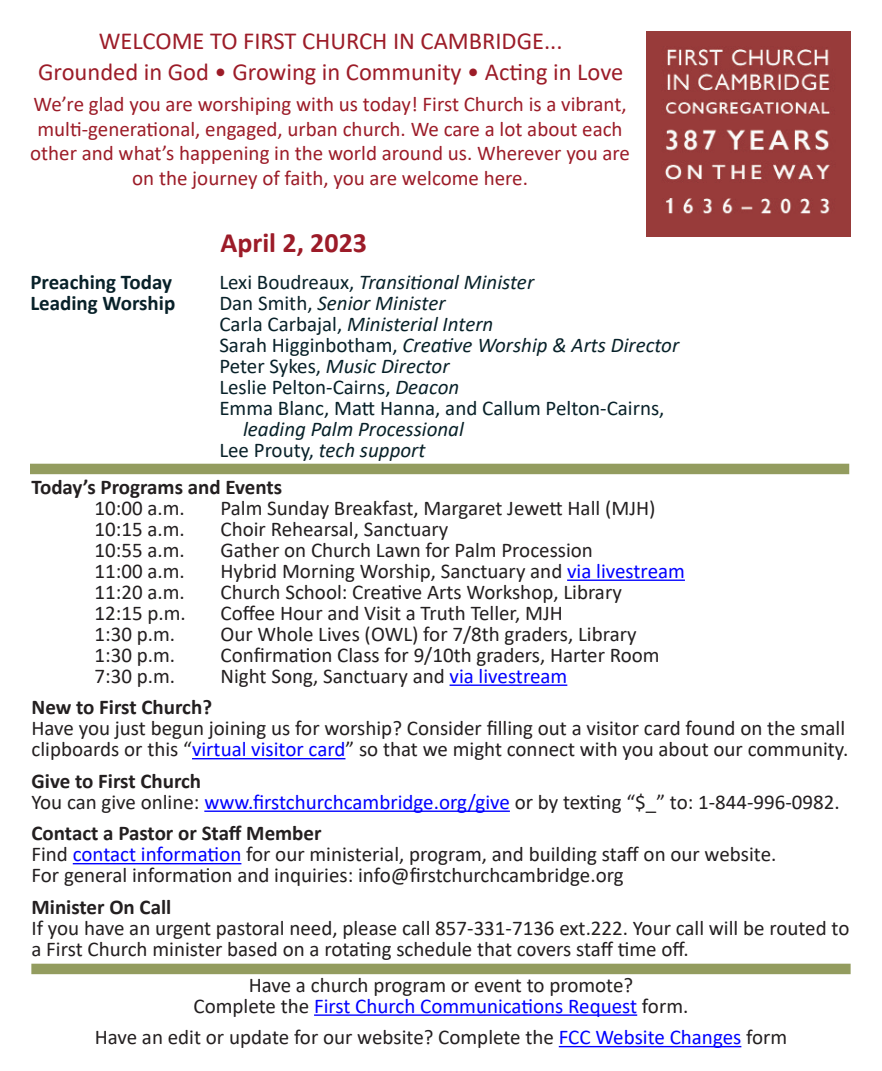
<style>
.page{position:relative;width:882px;height:1071px;background:#fff}
.page>*{position:absolute;margin:0;border:0;box-sizing:border-box;transform-origin:0 0}
.Paragraph_Style_1{font:700 28px "Calibri";color:#9c1b28}
.t1{font:24.5px "Calibri";color:#9c1c28}
.Paragraph_Style_1-2{font:21px/21px "Calibri";color:#231f20}
.t2{font:21px "Calibri";color:#9c1c28}
.t3{font:italic 21px "Calibri";color:#082129}
.Paragraph_Style_1-3{font:700 21px "Calibri";color:#231f20}
.t4{font:21px "Calibri";color:#082129}
.Paragraph_Style_1-4{font:21px "Calibri";color:#00f}
.t5{font:700 21px "Calibri";color:#082129}
.s1{font-style:normal}
.s2{font-style:italic}
.s3{color:#00f}
.s4{color:#231f20}
</style>
<div class="page">
<hr style="left:567px;top:580px;width:118px;height:1px;background:#00f">
<hr style="left:450px;top:685px;width:117px;height:1px;background:#00f">
<hr style="left:192px;top:758px;width:153px;height:1px;background:#00f">
<hr style="left:204px;top:811px;width:306px;height:1px;background:#00f">
<hr style="left:73px;top:863px;width:168px;height:1px;background:#00f">
<div style="left:30px;top:464px;width:819px;height:10px;background:#939c5f"></div>
<div style="left:31px;top:964px;width:820px;height:10px;background:#939c5f"></div>
<hr style="left:314px;top:1014px;width:323px;height:2px;background:#00f">
<hr style="left:559px;top:1046px;width:182px;height:1px;background:#00f">
<img style="left:646px;top:31px;width:204px;height:205px">
<p class="t1" style="left:99px;top:24px;width:465px">WELCOME TO FIRST CHURCH IN CAMBRIDGE...</p>
<p class="t1" style="left:38px;top:55px;width:587px">Grounded in God • Growing in Community • Acting in Love</p>
<p class="t2" style="left:33px;top:90px;width:595px">We’re glad you are worshiping with us today! First Church is a vibrant,</p>
<p class="t2" style="left:38px;top:114px;width:587px">multi-generational, engaged, urban church. We care a lot about each</p>
<p class="t2" style="left:30px;top:139px;width:601px">other and what’s happening in the world around us. Wherever you are</p>
<p class="t2" style="left:132px;top:163px;width:397px">on the journey of faith, you are welcome here.</p>
<p class="Paragraph_Style_1" style="left:220px;top:223px;width:148px">April 2, 2023</p>
<p class="t5" style="left:30px;top:267px;width:143px">Preaching Today</p>
<p class="t3" style="left:219px;top:267px;width:316px"><span class="s1">Lexi Boudreaux,</span> Transitional Minister</p>
<p class="t5" style="left:30px;top:288px;width:147px">Leading Worship</p>
<p class="t3" style="left:219px;top:288px;width:228px"><span class="s1">Dan Smith,</span> Senior Minister</p>
<p class="t3" style="left:219px;top:309px;width:276px"><span class="s1">Carla Carbajal,</span> Ministerial Intern</p>
<p class="t3" style="left:219px;top:330px;width:461px"><span class="s1">Sarah Higginbotham,</span> Creative Worship &amp; Arts Director</p>
<p class="t3" style="left:219px;top:351px;width:232px"><span class="s1">Peter Sykes,</span> Music Director</p>
<p class="t4" style="left:219px;top:372px;width:241px">Leslie Pelton-Cairns, <span class="s2">Deacon</span></p>
<p class="t4" style="left:219px;top:393px;width:447px">Emma Blanc, Matt Hanna, and Callum Pelton-Cairns,</p>
<p class="t3" style="left:243px;top:414px;width:222px">leading Palm Processional</p>
<p class="t3" style="left:219px;top:435px;width:208px"><span class="s1">Lee Prouty,</span> tech support</p>
<p class="Paragraph_Style_1-3" style="left:32px;top:472px;width:252px">Today’s Programs and Events</p>
<p class="Paragraph_Style_1-2" style="left:94px;top:497px;width:92px">10:00 a.m.</p>
<p class="Paragraph_Style_1-2" style="left:220px;top:497px;width:437px">Palm Sunday Breakfast, Margaret Jewett Hall (MJH)</p>
<p class="Paragraph_Style_1-2" style="left:94px;top:518px;width:92px">10:15 a.m.</p>
<p class="Paragraph_Style_1-2" style="left:220px;top:518px;width:229px">Choir Rehearsal, Sanctuary</p>
<p class="Paragraph_Style_1-2" style="left:94px;top:539px;width:92px">10:55 a.m.</p>
<p class="Paragraph_Style_1-2" style="left:220px;top:539px;width:374px">Gather on Church Lawn for Palm Procession</p>
<p class="Paragraph_Style_1-2" style="left:94px;top:560px;width:92px">11:00 a.m.</p>
<p class="Paragraph_Style_1-2" style="left:220px;top:560px;width:466px">Hybrid Morning Worship, Sanctuary and <span class="s3">via livestream</span></p>
<p class="Paragraph_Style_1-2" style="left:94px;top:581px;width:92px">11:20 a.m.</p>
<p class="Paragraph_Style_1-2" style="left:220px;top:581px;width:403px">Church School: Creative Arts Workshop, Library</p>
<p class="Paragraph_Style_1-2" style="left:94px;top:602px;width:93px">12:15 p.m.</p>
<p class="Paragraph_Style_1-2" style="left:220px;top:602px;width:344px">Coffee Hour and Visit a Truth Teller, MJH</p>
<p class="Paragraph_Style_1-2" style="left:94px;top:623px;width:82px">1:30 p.m.</p>
<p class="Paragraph_Style_1-2" style="left:220px;top:623px;width:418px">Our Whole Lives (OWL) for 7/8th graders, Library</p>
<p class="Paragraph_Style_1-2" style="left:94px;top:644px;width:82px">1:30 p.m.</p>
<p class="Paragraph_Style_1-2" style="left:220px;top:644px;width:441px">Confirmation Class for 9/10th graders, Harter Room</p>
<p class="Paragraph_Style_1-2" style="left:94px;top:665px;width:82px">7:30 p.m.</p>
<p class="Paragraph_Style_1-2" style="left:220px;top:665px;width:348px">Night Song, Sanctuary and <span class="s3">via livestream</span></p>
<p class="Paragraph_Style_1-3" style="left:32px;top:693px;width:182px">New to First Church?</p>
<p class="Paragraph_Style_1-2" style="left:32px;top:717px;width:815px">Have you just begun joining us for worship? Consider filling out a visitor card found on the small</p>
<p class="Paragraph_Style_1-2" style="left:32px;top:738px;width:818px">clipboards or this “<span class="s3">virtual visitor card</span>” so that we might connect with you about our community.</p>
<p class="Paragraph_Style_1-3" style="left:32px;top:766px;width:171px">Give to First Church</p>
<p class="Paragraph_Style_1-2" style="left:32px;top:791px;width:810px">You can give online: <span class="s3">www.firstchurchcambridge.org/give</span> or by texting “$_” to: 1-844-996-0982.</p>
<p class="Paragraph_Style_1-3" style="left:32px;top:819px;width:292px">Contact a Pastor or Staff Member</p>
<p class="Paragraph_Style_1-2" style="left:32px;top:843px;width:746px">Find <span class="s3">contact information</span> for our ministerial, program, and building staff on our website.</p>
<p class="Paragraph_Style_1-2" style="left:32px;top:864px;width:594px">For general information and inquiries: info@firstchurchcambridge.org</p>
<p class="Paragraph_Style_1-3" style="left:32px;top:892px;width:141px">Minister On Call</p>
<p class="Paragraph_Style_1-2" style="left:32px;top:917px;width:819px">If you have an urgent pastoral need, please call 857-331-7136 ext.222. Your call will be routed to a First Church minister based on a rotating schedule that covers staff time off.</p>
<p class="Paragraph_Style_1-2" style="left:249px;top:974px;width:386px">Have a church program or event to promote?</p>
<p class="Paragraph_Style_1-4" style="left:194px;top:991px;width:496px"><span class="s4">Complete the</span> First Church Communications Request <span class="s4">form.</span></p>
<p class="Paragraph_Style_1-2" style="left:95px;top:1026px;width:694px">Have an edit or update for our website? Complete the <span class="s3">FCC Website Changes</span> form</p>
</div>
